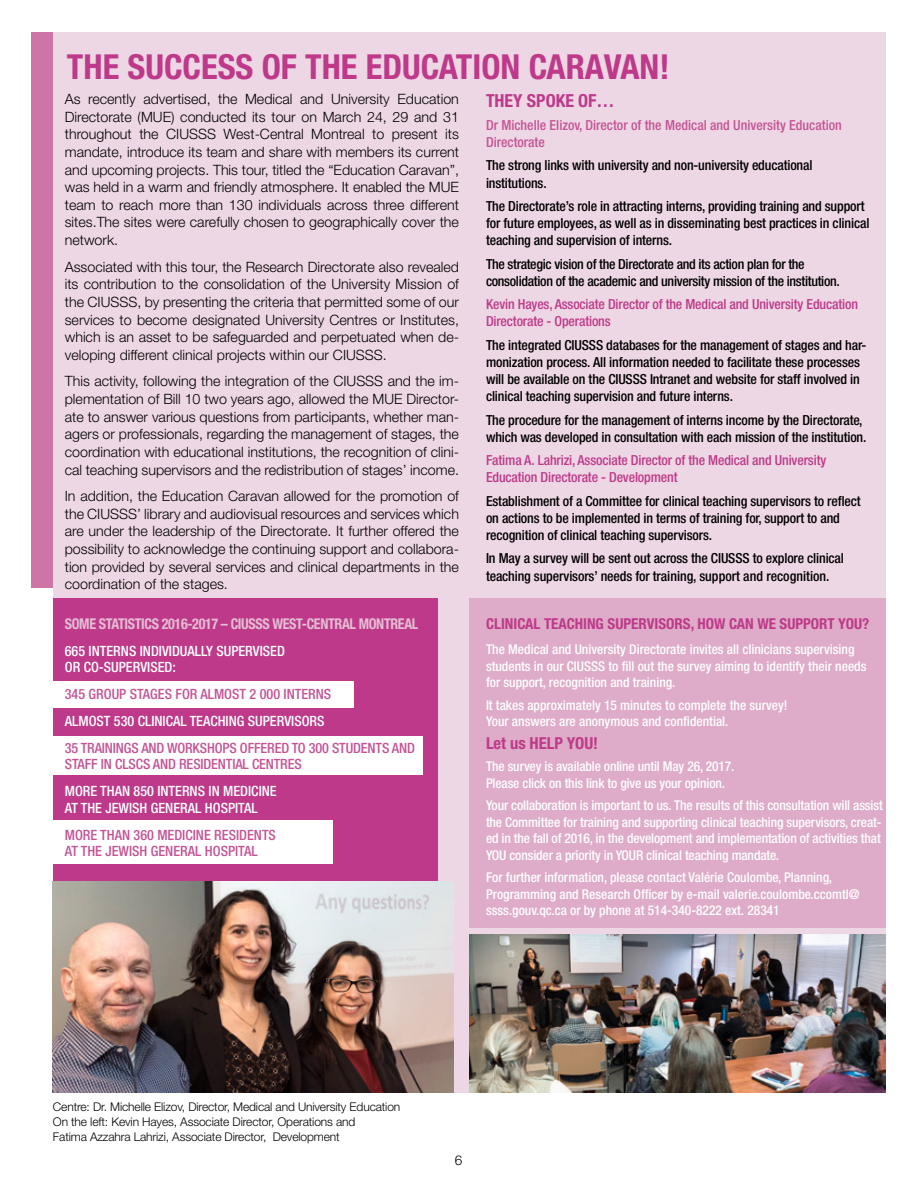
<style>
.page{position:relative;width:918px;height:1188px;background:#fff}
.page>*{position:absolute;margin:0;border:0;box-sizing:border-box;transform-origin:0 0}
.t1{font:700 condensed 34.5px "Helvetica Neue LT Std";color:#be398a}
.t2{font:700 condensed 18px "Helvetica Neue LT Std";color:#be398a}
.t3{font:700 condensed 16.5px "Helvetica Neue LT Std";color:#be398a}
.t4{font:700 condensed 15px "Helvetica Neue LT Std";color:#be398a}
.t5{font:700 condensed 14.85px "Helvetica Neue LT Std";letter-spacing:-.025em;color:#e4bdd3;scale:.95 1}
.t6{font:300 14.25px/17.7px "Helvetica Neue LT Std";color:#000;text-align:justify}
.t7{font:500 condensed 14.1px "Helvetica Neue LT Std";color:#c45495}
.t8{font:500 condensed 14.1px "Helvetica Neue LT Std";color:#fff}
.t9{font:500 condensed 13.8px/17.2px "Helvetica Neue LT Std";letter-spacing:-.01em;color:#000}
.t10{font:500 condensed 13.8px/17.2px "Helvetica Neue LT Std";letter-spacing:-.01em;color:#be398a}
.t11{font:500 condensed 13.8px/17.2px "Helvetica Neue LT Std";color:#c45495}
.t12{font:500 condensed 13.5px/16.5px "Helvetica Neue LT Std";color:#fff}
.t13{font:300 13.5px "Helvetica Neue LT Std";color:#000}
.t14{font:300 12px/15px "Helvetica Neue LT Std";letter-spacing:-.01em;color:#000}
</style>
<div class="page">
<div style="left:53px;top:32px;width:832px;height:1061px;background:#eed7e4"></div>
<div style="left:469px;top:598px;width:417px;height:329px;background:#deacc8"></div>
<div style="left:32px;top:32px;width:21px;height:556px;background:#cc75a6"></div>
<img style="left:469px;top:935px;width:416px;height:158px">
<img style="left:53px;top:881px;width:401px;height:212px">
<div style="left:53px;top:598px;width:384px;height:283px;background:#be398a"></div>
<div style="left:53px;top:681px;width:301px;height:27px;background:#fff"></div>
<div style="left:53px;top:736px;width:369px;height:39px;background:#fff"></div>
<div style="left:53px;top:821px;width:280px;height:43px;background:#fff"></div>
<h1 class="t1" style="left:67px;top:46px;width:604px">THE SUCCESS OF THE EDUCATION CARAVAN!</h1>
<p class="t2" style="left:486px;top:89px;width:11px">THEY</p>
<p class="t2" style="left:527px;top:89px;width:89px">SPOKE OF…</p>
<p class="t11" style="left:486px;top:116px;width:357px">Dr Michelle Elizov, Director of the Medical and University Education<br>Directorate</p>
<p class="t9" style="left:486px;top:157px;width:328px">The strong links with university and non-university educational institutions.</p>
<p class="t9" style="left:486px;top:197px;width:385px">The Directorate’s role in attracting interns, providing training and support for future employees, as well as in disseminating best practices in clinical teaching and supervision of interns.</p>
<p class="t9" style="left:486px;top:255px;width:355px">The strategic vision of the Directorate and its action plan for the consolidation of the academic and university mission of the institution.</p>
<p class="t10" style="left:486px;top:296px;width:374px">Kevin Hayes, Associate Director of the Medical and University Education<br>Directorate - Operations</p>
<p class="t9" style="left:486px;top:336px;width:382px">The integrated CIUSSS databases for the management of stages and har&shy;monization process. All information needed to facilitate these processes will be available on the CIUSSS Intranet and website for staff involved in clinical teaching supervision and future interns.</p>
<p class="t9" style="left:486px;top:411px;width:382px">The procedure for the management of interns income by the Directorate, which was developed in consultation with each mission of the institution.</p>
<p class="t10" style="left:486px;top:452px;width:342px">Fatima A. Lahrizi, Associate Director of the Medical and University<br>Education Directorate - Development</p>
<p class="t9" style="left:486px;top:492px;width:376px">Establishment of a Committee for clinical teaching supervisors to reflect on actions to be implemented in terms of training for, support to and recognition of clinical teaching supervisors.</p>
<p class="t9" style="left:486px;top:550px;width:360px">In May a survey will be sent out across the CIUSSS to explore clinical teaching supervisors’ needs for training, support and recognition.</p>
<p class="t4" style="left:486px;top:614px;width:35px">CLINICAL</p>
<p class="t4" style="left:544px;top:614px;width:8px">TEACHI</p>
<p class="t4" style="left:587px;top:614px;width:29px">NG SUPERVIS</p>
<p class="t4" style="left:666px;top:614px;width:123px">ORS, HOWCAN WE SUPP</p>
<p class="t4" style="left:811px;top:614px;width:60px">ORT YOU?</p>
<p class="t12" style="left:486px;top:641px;width:382px">The Medical and University Directorate invites all clinicians supervising students in our CIUSSS to fill out the survey aiming to identify their needs for support, recognition and training.</p>
<p class="t12" style="left:486px;top:697px;width:303px">It takes approximately 15 minutes to complete the survey!<br>Your answers are anonymous and confidential.</p>
<p class="t3" style="left:486px;top:733px;width:53px">LET US HELP</p>
<p class="t3" style="left:567px;top:733px;width:33px">YOU!</p>
<p class="t12" style="left:486px;top:758px;width:250px">The survey is available online until May 26, 2017.<br>Please click on this link to give us your opinion.</p>
<p class="t12" style="left:486px;top:797px;width:398px">Your collaboration is important to us. The results of this consultation will assist the Committee for training and supporting clinical teaching supervisors, creat&shy;ed in the fall of 2016, in the development and implementation of activities that YOU consider a priority in YOUR clinical teaching mandate.</p>
<p class="t12" style="left:486px;top:869px;width:375px">For further information, please contact Valérie Coulombe, Planning,<br>Programming and Research Officer by e-mail valerie.coulombe.ccomtl@ ssss.gouv.qc.ca or by phone at 514-340-8222 ext. 28341</p>
<p class="t6" style="left:65px;top:90px;width:396px">As recently advertised, the Medical and University Education Directorate (MUE) conducted its tour on March 24, 29 and 31 throughout the CIUSSS West-Central Montreal to present its mandate, introduce its team and share with members its current and upcoming projects. This tour, titled the “Education Caravan”, was held in a warm and friendly atmosphere. It enabled the MUE team to reach more than 130 individuals across three different sites.The sites were carefully chosen to geographically cover the network.</p>
<p class="t6" style="left:65px;top:257px;width:396px">Associated with this tour, the Research Directorate also revealed its contribution to the consolidation of the University Mission of the CIUSSS, by presenting the criteria that permitted some of our services to become designated University Centres or Institutes, which is an asset to be safeguarded and perpetuated when de&shy;veloping different clinical projects within our CIUSSS.</p>
<p class="t6" style="left:65px;top:372px;width:396px">This activity, following the integration of the CIUSSS and the im&shy;plementation of Bill 10 two years ago, allowed the MUE Director&shy;ate to answer various questions from participants, whether man&shy;agers or professionals, regarding the management of stages, the coordination with educational institutions, the recognition of clini&shy;cal teaching supervisors and the redistribution of stages’ income.</p>
<p class="t6" style="left:65px;top:487px;width:396px">In addition, the Education Caravan allowed for the promotion of the CIUSSS’ library and audiovisual resources and services which are under the leadership of the Directorate. It further offered the possibility to acknowledge the continuing support and collabora&shy;tion provided by several services and clinical departments in the coordination of the stages.</p>
<p class="t5" style="left:65px;top:615px;width:44px">SOME STATISTICS</p>
<p class="t5" style="left:162px;top:615px;width:81px">2016-2017 – CIUSSS</p>
<p class="t5" style="left:272px;top:615px;width:155px">WEST-CENTRAL MONTREAL</p>
<p class="t8" style="left:65px;top:643px;width:94px">665 interns individually</p>
<p class="t8" style="left:216px;top:643px;width:8px">supervised</p>
<p class="t8" style="left:65px;top:659px;width:47px">or co-supervised</p>
<p class="t8" style="left:172px;top:659px;width:5px">:</p>
<p class="t7" style="left:65px;top:686px;width:40px">345 group</p>
<p class="t7" style="left:130px;top:686px;width:54px">stagesfor</p>
<p class="t7" style="left:200px;top:686px;width:9px">almost</p>
<p class="t7" style="left:250px;top:686px;width:82px">2 000 interns</p>
<p class="t8" style="left:65px;top:713px;width:16px">Almost</p>
<p class="t8" style="left:114px;top:713px;width:56px">530 clinical</p>
<p class="t8" style="left:190px;top:713px;width:8px">teachi</p>
<p class="t8" style="left:229px;top:713px;width:28px">ng supervisors</p>
<p class="t7" style="left:65px;top:740px;width:23px">35 trai</p>
<p class="t7" style="left:105px;top:740px;width:81px">nings and workshops</p>
<p class="t7" style="left:240px;top:740px;width:8px">offered</p>
<p class="t7" style="left:292px;top:740px;width:123px">to 300 stu dents and</p>
<p class="t7" style="left:65px;top:756px;width:8px">staff</p>
<p class="t7" style="left:101px;top:756px;width:93px">in CLSCs and Reside</p>
<p class="t7" style="left:218px;top:756px;width:15px">ntial</p>
<p class="t7" style="left:252px;top:756px;width:30px">Centres</p>
<p class="t8" style="left:65px;top:783px;width:19px">More</p>
<p class="t8" style="left:100px;top:783px;width:131px">than 850 interns in medici</p>
<p class="t8" style="left:262px;top:783px;width:15px">ne</p>
<p class="t8" style="left:65px;top:799px;width:24px">at the</p>
<p class="t8" style="left:105px;top:799px;width:76px">Jewish General</p>
<p class="t8" style="left:205px;top:799px;width:16px">Hospital</p>
<p class="t7" style="left:65px;top:826px;width:19px">More</p>
<p class="t7" style="left:100px;top:826px;width:65px">than 360 medici</p>
<p class="t7" style="left:196px;top:826px;width:26px">ne reside</p>
<p class="t7" style="left:254px;top:826px;width:16px">nts</p>
<p class="t7" style="left:65px;top:842px;width:24px">at the</p>
<p class="t7" style="left:105px;top:842px;width:76px">Jewish General</p>
<p class="t7" style="left:205px;top:842px;width:16px">Hospital</p>
<p class="t14" style="left:53px;top:1099px;width:349px">Centre: Dr. Michelle Elizov, Director, Medical and University Education<br>On the left: Kevin Hayes, Associate Director, Operations and<br>Fatima Azzahra Lahrizi, Associate Director, Development</p>
<p class="t13" style="left:455px;top:1152px;width:9px">6</p>
</div>
